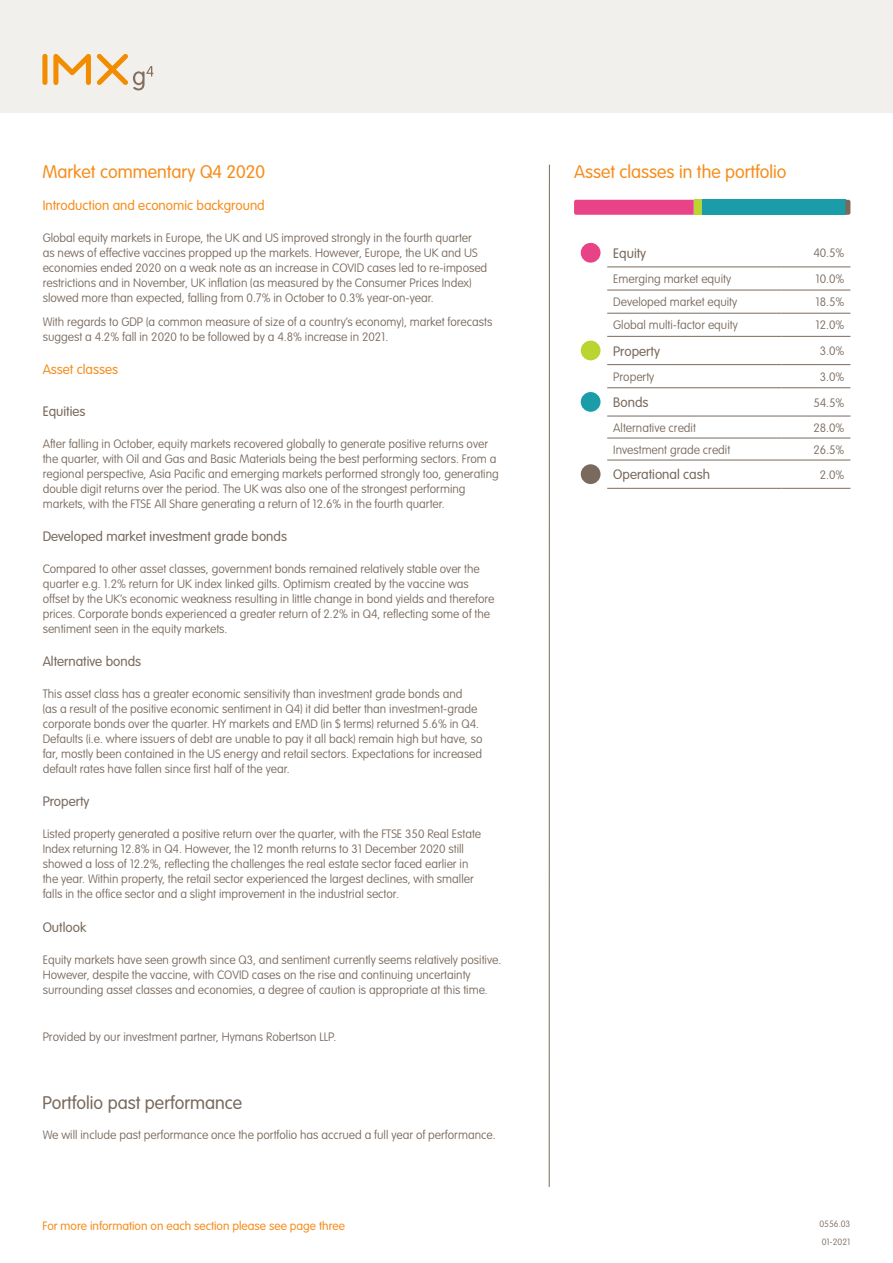
<style>
.page{position:relative;width:893px;height:1263px;background:#fff}
.page>*{position:absolute;margin:0;border:0;box-sizing:border-box;transform-origin:0 0}
.t1{font:300 18px "VAG Rounded Std";color:#f68e1e}
.t2{font:300 18px "VAG Rounded Std";color:#796a5d}
.t3{font:300 13.5px "VAG Rounded Std";color:#796a5d}
.t4{font:300 13.5px "VAG Rounded Std";color:#f68e1e}
.P_factsheets{font:100 12px/15px "VAG Rounded Std";color:#796a5d}
.t5{font:300 12px "VAG Rounded Std";color:#f68e1e}
.P_factsheets_Right_A{font:100 12px "VAG Rounded Std";color:#796a5d}
.t6{font:100 9px "VAG Rounded Std";color:#796a5d}
</style>
<div class="page">
<hr style="left:549px;top:165px;width:1px;height:1022px;background:#796a5d">
<svg style="left:574px;top:200px;width:276px;height:15px;background:#7a7796"></svg>
<div style="left:0;top:0;width:893px;height:113px;background:#f2f0ec"></div>
<hr style="left:607px;top:290px;width:174px;height:1px;background:#796a5d">
<hr style="left:781px;top:290px;width:69px;height:1px;background:#796a5d">
<hr style="left:607px;top:313px;width:174px;height:1px;background:#796a5d">
<hr style="left:781px;top:313px;width:69px;height:1px;background:#796a5d">
<hr style="left:607px;top:438px;width:174px;height:1px;background:#796a5d">
<hr style="left:781px;top:438px;width:69px;height:1px;background:#796a5d">
<hr style="left:607px;top:387px;width:174px;height:1px;background:#796a5d">
<hr style="left:781px;top:387px;width:69px;height:1px;background:#796a5d">
<hr style="left:607px;top:460px;width:174px;height:1px;background:#796a5d">
<hr style="left:781px;top:460px;width:69px;height:1px;background:#796a5d">
<hr style="left:607px;top:488px;width:174px;height:1px;background:#796a5d">
<hr style="left:781px;top:488px;width:69px;height:1px;background:#796a5d">
<hr style="left:607px;top:416px;width:174px;height:1px;background:#796a5d">
<hr style="left:781px;top:416px;width:69px;height:1px;background:#796a5d">
<hr style="left:607px;top:266px;width:174px;height:1px;background:#796a5d">
<hr style="left:781px;top:266px;width:69px;height:1px;background:#796a5d">
<hr style="left:607px;top:336px;width:174px;height:1px;background:#796a5d">
<hr style="left:781px;top:336px;width:69px;height:1px;background:#796a5d">
<hr style="left:607px;top:364px;width:174px;height:1px;background:#796a5d">
<hr style="left:781px;top:364px;width:69px;height:1px;background:#796a5d">
<div style="left:581px;top:243px;width:19px;height:20px;background:#e74386;border-radius:50%"></div>
<div style="left:581px;top:341px;width:19px;height:19px;background:#bad432;border-radius:50%"></div>
<div style="left:581px;top:392px;width:19px;height:20px;background:#1b9ca9;border-radius:50%"></div>
<div style="left:581px;top:464px;width:19px;height:20px;background:#796a5d;border-radius:50%"></div>
<div style="left:42px;top:54px;width:5px;height:31px;background:#f28c00;border-radius:3px"></div>
<svg style="left:97px;top:54px;width:57px;height:36px"></svg>
<svg style="left:53px;top:54px;width:38px;height:31px"></svg>
<h1 class="t1" style="left:43px;top:162px;width:224px">Market commentary Q4 2020</h1>
<h1 class="t1" style="left:574px;top:162px;width:214px">Asset classes in the portfolio</h1>
<p class="t4" style="left:43px;top:198px;width:224px">Introduction and economic background</p>
<p class="P_factsheets" style="left:43px;top:231px;width:446px">Global equity markets in Europe, the UK and US improved strongly in the fourth quarter<br>as news of effective vaccines propped up the markets. However, Europe, the UK and US economies ended 2020 on a weak note as an increase in COVID cases led to re-imposed restrictions and in November, UK inflation (as measured by the Consumer Prices Index) slowed more than expected, falling from 0.7% in October to 0.3% year-on-year.</p>
<p class="P_factsheets" style="left:43px;top:314px;width:451px">With regards to GDP (a common measure of size of a country’s economy), market forecasts suggest a 4.2% fall in 2020 to be followed by a 4.8% increase in 2021.</p>
<p class="t4" style="left:43px;top:361px;width:77px">Asset classes</p>
<p class="t3" style="left:43px;top:403px;width:44px">Equities</p>
<p class="P_factsheets" style="left:43px;top:436px;width:458px">After falling in October, equity markets recovered globally to generate positive returns over the quarter, with Oil and Gas and Basic Materials being the best performing sectors. From a regional perspective, Asia Pacific and emerging markets performed strongly too, generating double digit returns over the period. The UK was also one of the strongest performing markets, with the FTSE All Share generating a return of 12.6% in the fourth quarter.</p>
<p class="t3" style="left:43px;top:528px;width:246px">Developed market investment grade bonds</p>
<p class="P_factsheets" style="left:43px;top:561px;width:453px">Compared to other asset classes, government bonds remained relatively stable over the quarter e.g. 1.2% return for UK index linked gilts. Optimism created by the vaccine was offset by the UK’s economic weakness resulting in little change in bond yields and therefore prices. Corporate bonds experienced a greater return of 2.2% in Q4, reflecting some of the sentiment seen in the equity markets.</p>
<p class="t3" style="left:43px;top:654px;width:100px">Alternative bonds</p>
<p class="P_factsheets" style="left:43px;top:687px;width:441px">This asset class has a greater economic sensitivity than investment grade bonds and<br>(as a result of the positive economic sentiment in Q4) it did better than investment-grade corporate bonds over the quarter. HY markets and EMD (in $ terms) returned 5.6% in Q4.<br>Defaults (i.e. where issuers of debt are unable to pay it all back) remain high but have, so far, mostly been contained in the US energy and retail sectors. Expectations for increased default rates have fallen since first half of the year.</p>
<p class="t3" style="left:43px;top:794px;width:48px">Property</p>
<p class="P_factsheets" style="left:43px;top:827px;width:440px">Listed property generated a positive return over the quarter, with the FTSE 350 Real Estate Index returning 12.8% in Q4. However, the 12 month returns to 31 December 2020 still showed a loss of 12.2%, reflecting the challenges the real estate sector faced earlier in the year. Within property, the retail sector experienced the largest declines, with smaller falls in the office sector and a slight improvement in the industrial sector.</p>
<p class="t3" style="left:43px;top:919px;width:45px">Outlook</p>
<p class="P_factsheets" style="left:43px;top:952px;width:460px">Equity markets have seen growth since Q3, and sentiment currently seems relatively positive.<br>However, despite the vaccine, with COVID cases on the rise and continuing uncertainty surrounding asset classes and economies, a degree of caution is appropriate at this time.</p>
<p class="P_factsheets" style="left:43px;top:1029px;width:295px">Provided by our investment partner, Hymans Robertson LLP.</p>
<h4 class="t3" style="left:613px;top:245px;width:35px">Equity</h4>
<p class="P_factsheets_Right_A" style="left:813px;top:246px;width:33px">40.5%</p>
<p class="P_factsheets" style="left:613px;top:272px;width:119px">Emerging market equity</p>
<p class="P_factsheets_Right_A" style="left:816px;top:272px;width:30px">10.0%</p>
<p class="P_factsheets" style="left:613px;top:295px;width:125px">Developed market equity</p>
<p class="P_factsheets_Right_A" style="left:816px;top:295px;width:30px">18.5%</p>
<p class="P_factsheets" style="left:613px;top:318px;width:126px">Global multi-factor equity</p>
<p class="P_factsheets_Right_A" style="left:816px;top:318px;width:30px">12.0%</p>
<h4 class="t3" style="left:613px;top:343px;width:48px">Property</h4>
<p class="P_factsheets_Right_A" style="left:820px;top:344px;width:26px">3.0%</p>
<p class="P_factsheets" style="left:613px;top:369px;width:43px">Property</p>
<p class="P_factsheets_Right_A" style="left:820px;top:370px;width:26px">3.0%</p>
<h4 class="t3" style="left:613px;top:395px;width:37px">Bonds</h4>
<p class="P_factsheets_Right_A" style="left:813px;top:395px;width:33px">54.5%</p>
<p class="P_factsheets" style="left:613px;top:420px;width:84px">Alternative credit</p>
<p class="P_factsheets_Right_A" style="left:813px;top:421px;width:33px">28.0%</p>
<p class="P_factsheets" style="left:613px;top:442px;width:119px">Investment grade credit</p>
<p class="P_factsheets_Right_A" style="left:813px;top:443px;width:33px">26.5%</p>
<h4 class="t3" style="left:613px;top:467px;width:98px">Operational cash</h4>
<p class="P_factsheets_Right_A" style="left:820px;top:468px;width:26px">2.0%</p>
<h1 class="t2" style="left:43px;top:1092px;width:201px">Portfolio past performance</h1>
<p class="P_factsheets" style="left:43px;top:1128px;width:454px">We will include past performance once the portfolio has accrued a full year of performance.</p>
<p class="t5" style="left:43px;top:1218px;width:304px">For more information on each section please see page three</p>
<p class="t6" style="left:819px;top:1219px;width:33px">0556.03</p>
<p class="t6" style="left:822px;top:1237px;width:30px">01-2021</p>
</div>
